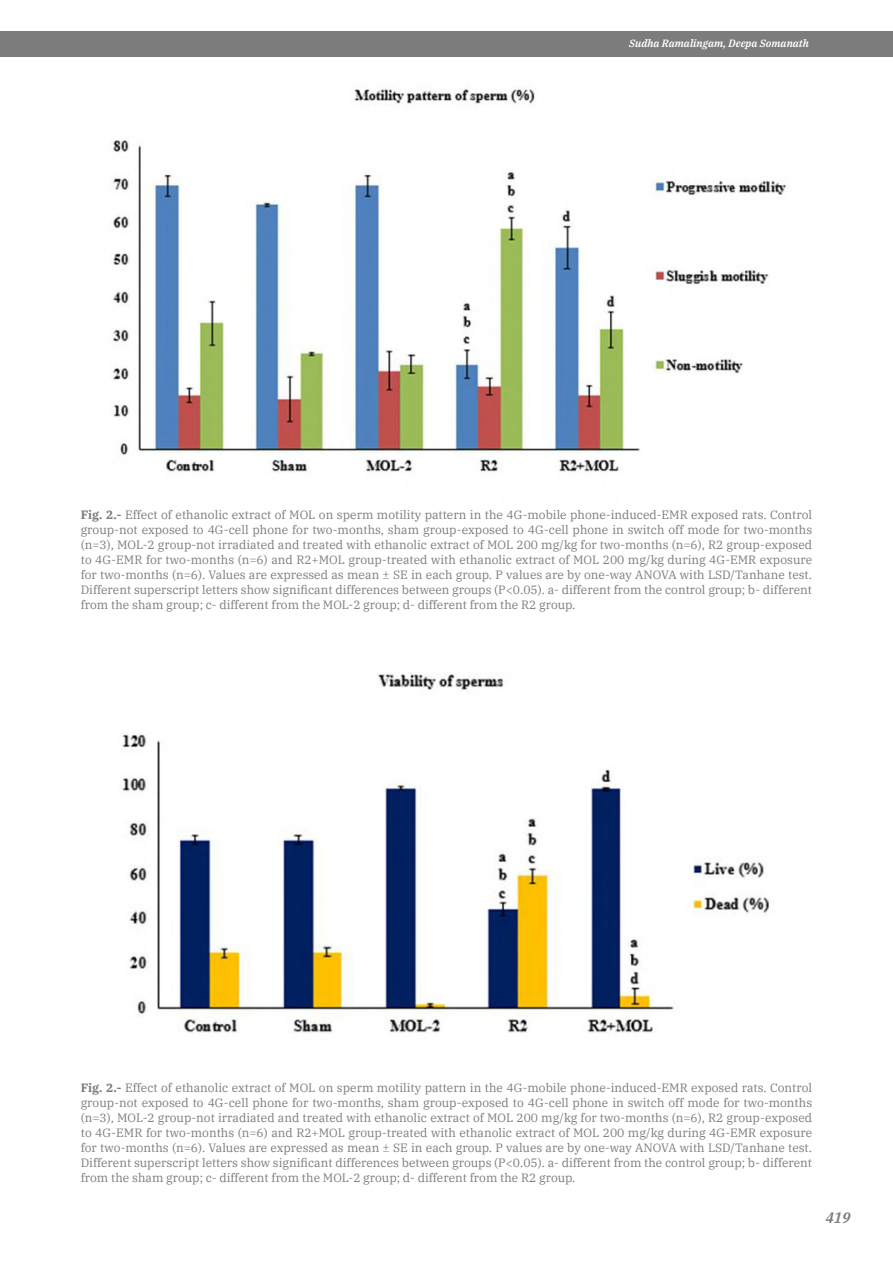
<style>
.page{position:relative;width:893px;height:1263px;background:#fff}
.page>*{position:absolute;margin:0;border:0;box-sizing:border-box;transform-origin:0 0}
.t1{font:italic 600 15px "IBM Plex Serif";color:#7c7c7c}
.t2{font:12px/15px "IBM Plex Serif";color:#7c7c7c;text-align:justify}
.t3{font:italic 600 10.5px "IBM Plex Serif";color:#fff}
.s1{font-weight:700}
</style>
<div class="page">
<div style="left:0;top:31px;width:893px;height:25px;background:#7c7c7c"></div>
<img style="left:122px;top:673px;width:647px;height:360px">
<img style="left:112px;top:88px;width:675px;height:384px">
<p class="t3" style="left:629px;top:35px;width:181px">Sudha Ramalingam, Deepa Somanath</p>
<p class="t2" style="left:81px;top:506px;width:733px"><span class="s1">Fig. 2.-</span> Effect of ethanolic extract of MOL on sperm motility pattern in the 4G-mobile phone-induced-EMR exposed rats. Control group-not exposed to 4G-cell phone for two-months, sham group-exposed to 4G-cell phone in switch off mode for two-months (n=3), MOL-2 group-not irradiated and treated with ethanolic extract of MOL 200 mg/kg for two-months (n=6), R2 group-exposed to 4G-EMR for two-months (n=6) and R2+MOL group-treated with ethanolic extract of MOL 200 mg/kg during 4G-EMR exposure for two-months (n=6). Values are expressed as mean ± SE in each group. P values are by one-way ANOVA with LSD/Tanhane test.<br>Different superscript letters show significant differences between groups (P&lt;0.05). a- different from the control group; b- different from the sham group; c- different from the MOL-2 group; d- different from the R2 group.</p>
<p class="t2" style="left:81px;top:1079px;width:733px"><span class="s1">Fig. 2.-</span> Effect of ethanolic extract of MOL on sperm motility pattern in the 4G-mobile phone-induced-EMR exposed rats. Control group-not exposed to 4G-cell phone for two-months, sham group-exposed to 4G-cell phone in switch off mode for two-months (n=3), MOL-2 group-not irradiated and treated with ethanolic extract of MOL 200 mg/kg for two-months (n=6), R2 group-exposed to 4G-EMR for two-months (n=6) and R2+MOL group-treated with ethanolic extract of MOL 200 mg/kg during 4G-EMR exposure for two-months (n=6). Values are expressed as mean ± SE in each group. P values are by one-way ANOVA with LSD/Tanhane test.<br>Different superscript letters show significant differences between groups (P&lt;0.05). a- different from the control group; b- different from the sham group; c- different from the MOL-2 group; d- different from the R2 group.</p>
<p class="t1" style="left:826px;top:1206px;width:26px">419</p>
</div>
